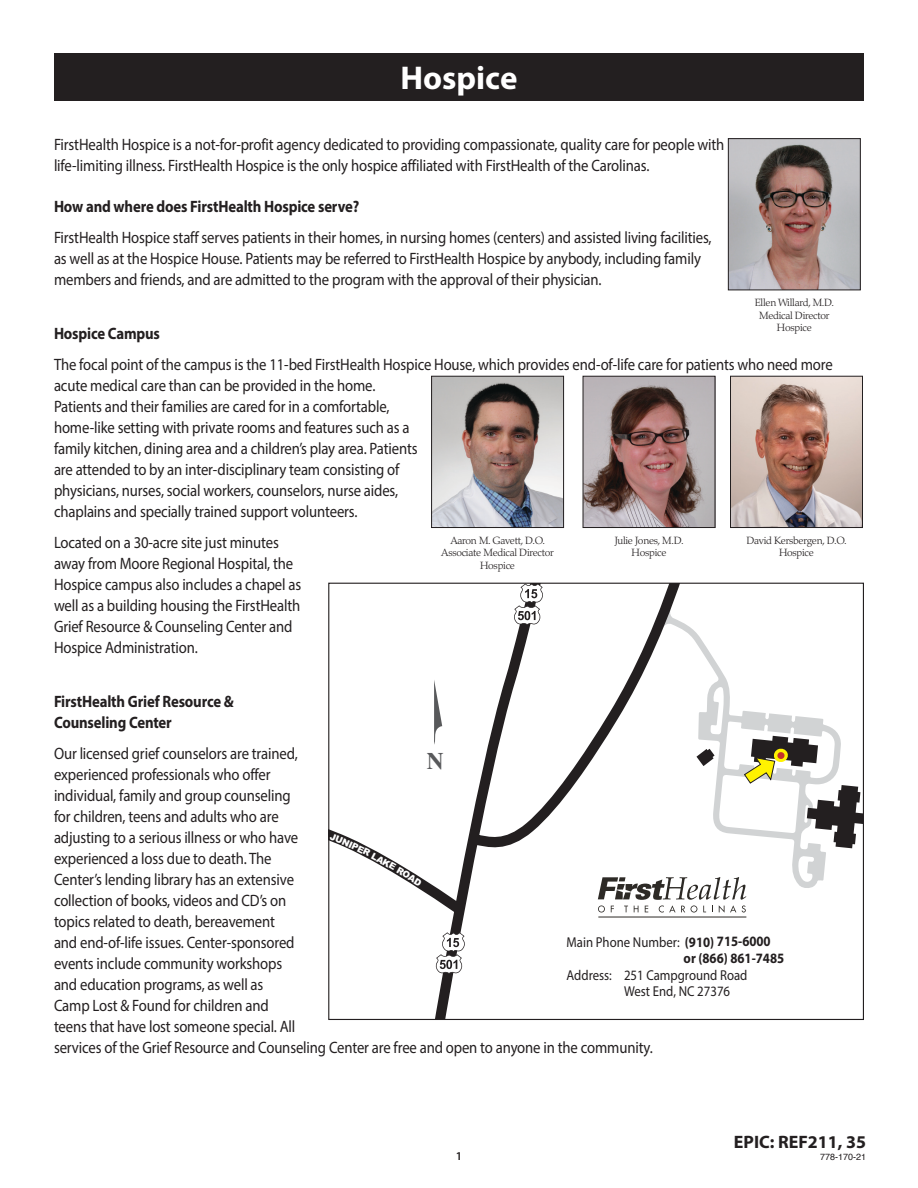
<style>
.page{position:relative;width:918px;height:1188px;background:#fff}
.page>*{position:absolute;margin:0;border:0;box-sizing:border-box;transform-origin:0 0}
.t1{font:700 33px "Myriad Pro";color:#fff}
.t2{font:700 23.7px "Times";color:#58595b}
.t3{font:700 18px "Myriad Pro";color:#231f20}
.t4{font:16.5px/21px "Myriad Pro";letter-spacing:-.01em;color:#231f20;scale:.89 1}
.t5{font:700 16.5px/21px "Myriad Pro";letter-spacing:-.01em;color:#231f20;scale:.89 1}
.t6{font:14.4px "Myriad Pro";color:#231f20;scale:.89 1}
.t7{font:700 14.4px "Myriad Pro";color:#231f20;scale:.89 1}
.t8{font:600 12px "Myriad Pro";color:#231f20}
.t9{font:300 10.5px/12.6px "Palatino LT Std";letter-spacing:-.025em;color:#231f20;text-align:center}
.t10{font:9px "Helvetica";color:#231f20}
.s1{font-weight:700}
</style>
<div class="page">
<div style="left:54px;top:53px;width:810px;height:47px;background:#231f20"></div>
<svg style="left:723px;top:674px;width:116px;height:213px"></svg>
<svg style="left:330px;top:585px;width:393px;height:433px"></svg>
<svg style="left:435px;top:932px;width:31px;height:42px"></svg>
<svg style="left:434px;top:680px;width:8px;height:64px"></svg>
<svg style="left:513px;top:585px;width:31px;height:40px"></svg>
<svg style="left:696px;top:749px;width:19px;height:17px"></svg>
<hr style="left:598px;top:917px;width:148px;height:1px;background:#2d2a26">
<svg style="left:598px;top:877px;width:148px;height:36px"></svg>
<svg style="left:744px;top:736px;width:119px;height:112px"></svg>
<img style="left:585px;top:378px;width:128px;height:148px">
<div style="left:583px;top:376px;width:132px;height:152px;border:1px solid #231f20"></div>
<img style="left:732px;top:378px;width:129px;height:148px">
<div style="left:730px;top:376px;width:133px;height:152px;border:1px solid #231f20"></div>
<img style="left:433px;top:378px;width:129px;height:148px">
<div style="left:431px;top:376px;width:133px;height:152px;border:1px solid #231f20"></div>
<img style="left:730px;top:140px;width:129px;height:148px">
<div style="left:728px;top:138px;width:133px;height:152px;border:1px solid #231f20"></div>
<svg style="left:329px;top:833px;width:93px;height:53px"></svg>
<p class="t1" style="left:400px;top:56px;width:119px">Hospice</p>
<p class="t4" style="left:54px;top:133px;width:755px">FirstHealth Hospice is a not-for-profit agency dedicated to providing compassionate, quality care for people with life-limiting illness. FirstHealth Hospice is the only hospice affiliated with FirstHealth of the Carolinas.</p>
<p class="t5" style="left:54px;top:195px;width:345px">How and where does FirstHealth Hospice serve?</p>
<p class="t4" style="left:54px;top:227px;width:741px">FirstHealth Hospice staff serves patients in their homes, in nursing homes (centers) and assisted living facilities, as well as at the Hospice House. Patients may be referred to FirstHealth Hospice by anybody, including family members and friends, and are admitted to the program with the approval of their physician.</p>
<p class="t5" style="left:54px;top:322px;width:121px">Hospice Campus</p>
<p class="t4" style="left:54px;top:354px;width:876px">The focal point of the campus is the 11-bed FirstHealth Hospice House, which provides end-of-life care for patients who need more acute medical care than can be provided in the home.<br>Patients and their families are cared for in a comfortable,<br>home-like setting with private rooms and features such as a<br>family kitchen, dining area and a children’s play area. Patients<br>are attended to by an inter-disciplinary team consisting of<br>physicians, nurses, social workers, counselors, nurse aides,<br>chaplains and specially trained support volunteers.</p>
<p class="t4" style="left:54px;top:532px;width:279px">Located on a 30-acre site just minutes away from Moore Regional Hospital, the Hospice campus also includes a chapel as well as a building housing the FirstHealth Grief Resource &amp; Counseling Center and Hospice Administration.</p>
<p class="t5" style="left:54px;top:690px;width:204px">FirstHealth Grief Resource &amp;<br>Counseling Center</p>
<p class="t4" style="left:54px;top:743px;width:674px">Our licensed grief counselors are trained,<br>experienced professionals who offer<br>individual, family and group counseling<br>for children, teens and adults who are<br>adjusting to a serious illness or who have<br>experienced a loss due to death. The<br>Center’s lending library has an extensive<br>collection of books, videos and CD’s on<br>topics related to death, bereavement<br>and end-of-life issues. Center-sponsored<br>events include community workshops<br>and education programs, as well as<br>Camp Lost &amp; Found for children and<br>teens that have lost someone special. All<br>services of the Grief Resource and Counseling Center are free and open to anyone in the community.</p>
<p class="t9" style="left:755px;top:296px;width:81px">Ellen Willard, M.D.</p>
<p class="t9" style="left:759px;top:309px;width:72px">Medical Director<br>Hospice</p>
<p class="t9" style="left:615px;top:534px;width:71px">Julie Jones, M.D.</p>
<p class="t9" style="left:632px;top:547px;width:36px">Hospice</p>
<p class="t9" style="left:747px;top:534px;width:102px">David Kersbergen, D.O.</p>
<p class="t9" style="left:779px;top:547px;width:36px">Hospice</p>
<p class="t9" style="left:450px;top:534px;width:96px">Aaron M. Gavett, D.O.</p>
<p class="t9" style="left:441px;top:547px;width:114px">Associate Medical Director<br>Hospice</p>
<p class="t2" style="left:427px;top:739px;width:18px">N</p>
<p class="t6" style="left:567px;top:933px;width:231px">Main Phone Number: <span class="s1">(910) 715-6000</span></p>
<p class="t7" style="left:684px;top:949px;width:115px">or (866) 861-7485</p>
<p class="t6" style="left:567px;top:966px;width:205px">Address: 251 Campground Road</p>
<p class="t6" style="left:624px;top:983px;width:121px">West End, NC 27376</p>
<p class="t8" style="left:456px;top:1149px;width:8px">1</p>
<p class="t3" style="left:734px;top:1130px;width:134px">EPIC: REF211, 35</p>
<p class="t10" style="left:820px;top:1149px;width:48px">778-170-21</p>
</div>
